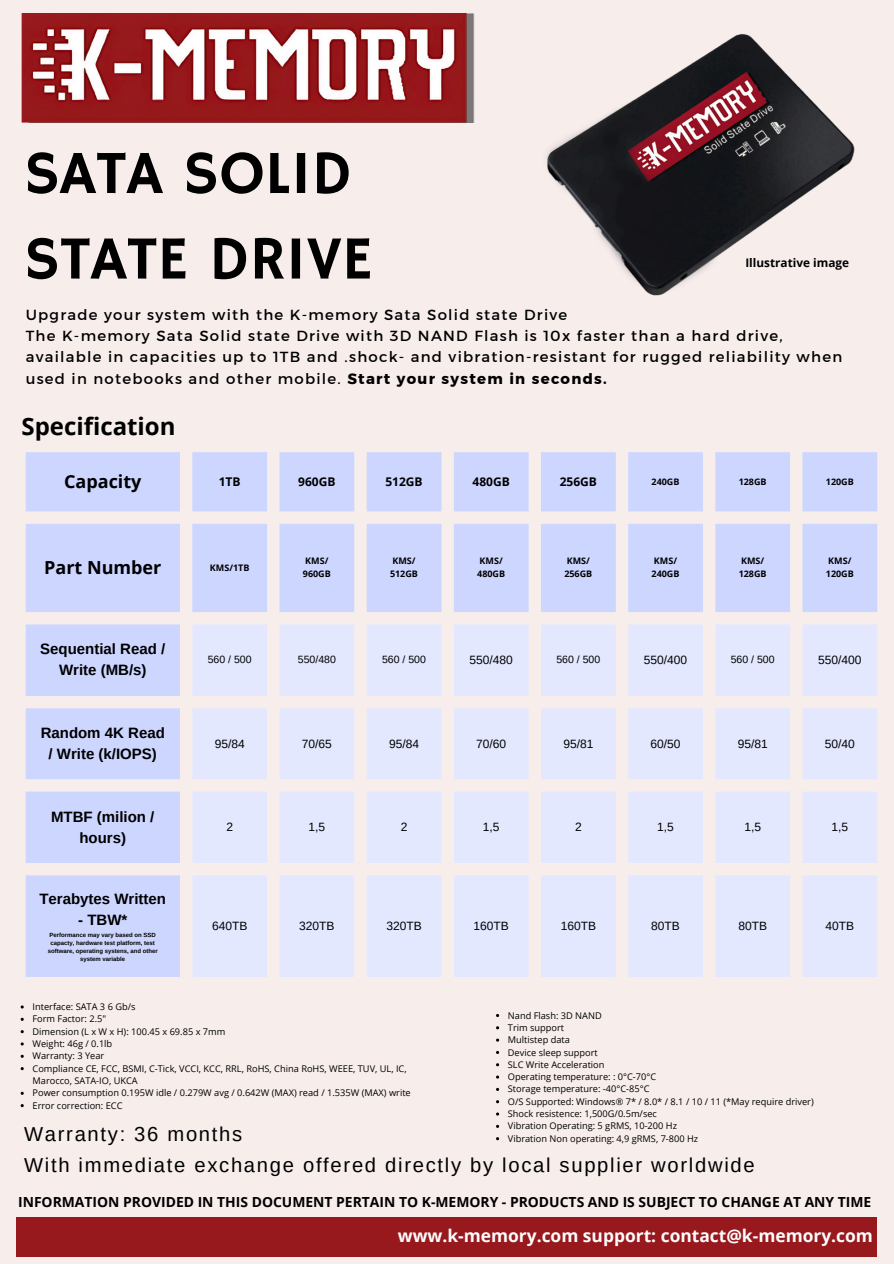
<style>
.page{position:relative;width:894px;height:1264px;background:#fff}
.page>*{position:absolute;margin:0;border:0;box-sizing:border-box;transform-origin:0 0}
.t1{font:61.5px/85.5px "Hammersmith One";color:#000}
.t2{font:700 24px "Open Sans";color:#000}
.t3{font:20.25px/30.3px "Arimo";letter-spacing:.085em;color:#000}
.t4{font:700 18px "Open Sans";color:#000}
.t5{font:700 17.4px "Open Sans";color:#fefdfd}
.t6{font:700 15px/21px "Arimo";color:#000;text-align:center}
.t7{font:14.85px/21.3px "Kief Montaser Regular";letter-spacing:.085em;color:#000}
.t8{font:700 13.95px "Open Sans";color:#000}
.t9{font:12px "Arimo";color:#000}
.t10{font:700 12px "Open Sans";color:#000}
.t11{font:700 11.85px "Open Sans";color:#000}
.t12{font:10.5px "Arimo";color:#000}
.t13{font:9.3px/12.3px "Open Sans";color:#000}
.t14{font:700 9px "Open Sans";color:#000}
.t15{font:700 6px/7.9px "Arimo";color:#000;text-align:center}
.s1{font-family:"Kief Montaser Bold"}
</style>
<div class="page">
<div style="left:0;top:0;width:893px;height:1263px;background:#f7eeec"></div>
<svg style="left:26px;top:452px;width:851px;height:524px;fill:#cdd6ff"></svg>
<svg style="left:192px;top:624px;width:685px;height:352px;fill:#e3e8ff"></svg>
<div style="left:16px;top:1217px;width:861px;height:39px;background:#98191d"></div>
<img style="left:21px;top:13px;width:454px;height:109px">
<img style="left:546px;top:34px;width:309px;height:262px">
<p class="t1" style="left:24px;top:133px;width:350px">SATA SOLID<br>STATE DRIVE</p>
<h3 class="t11" style="left:745px;top:254px;width:105px">Illustrative image</h3>
<p class="t7" style="left:26px;top:303px;width:817px">Upgrade your system with the K-memory Sata Solid state Drive<br>The K-memory Sata Solid state Drive with 3D NAND Flash is 10x faster than a hard drive, available in capacities up to 1TB and .shock- and vibration-resistant for rugged reliability when used in notebooks and other mobile. <span class="s1">Start your system in seconds.</span></p>
<p class="t2" style="left:21px;top:409px;width:156px">Specification</p>
<p class="t4" style="left:64px;top:469px;width:79px">Capacity</p>
<h1 class="t10" style="left:219px;top:473px;width:23px">1TB</h1>
<p class="t10" style="left:298px;top:473px;width:39px">960GB</p>
<p class="t10" style="left:385px;top:473px;width:39px">512GB</p>
<h6 class="t10" style="left:472px;top:473px;width:39px">480GB</h6>
<h2 class="t10" style="left:559px;top:473px;width:39px">256GB</h2>
<p class="t14" style="left:651px;top:475px;width:29px">240GB</p>
<p class="t14" style="left:738px;top:475px;width:29px">128GB</p>
<p class="t14" style="left:825px;top:475px;width:29px">120GB</p>
<p class="t4" style="left:44px;top:555px;width:119px">Part Number</p>
<p class="t14" style="left:210px;top:561px;width:41px">KMS/1TB</p>
<p class="t14" style="left:305px;top:554px;width:25px">KMS/</p>
<p class="t14" style="left:303px;top:567px;width:29px">960GB</p>
<p class="t14" style="left:392px;top:554px;width:25px">KMS/</p>
<p class="t14" style="left:390px;top:567px;width:29px">512GB</p>
<p class="t14" style="left:479px;top:554px;width:25px">KMS/</p>
<p class="t14" style="left:477px;top:567px;width:29px">480GB</p>
<p class="t14" style="left:566px;top:554px;width:25px">KMS/</p>
<p class="t14" style="left:564px;top:567px;width:29px">256GB</p>
<p class="t14" style="left:653px;top:554px;width:25px">KMS/</p>
<p class="t14" style="left:651px;top:567px;width:29px">240GB</p>
<p class="t14" style="left:741px;top:554px;width:25px">KMS/</p>
<p class="t14" style="left:738px;top:567px;width:29px">128GB</p>
<p class="t14" style="left:828px;top:554px;width:25px">KMS/</p>
<p class="t14" style="left:825px;top:567px;width:29px">120GB</p>
<p class="t6" style="left:40px;top:638px;width:126px">Sequential Read /<br>Write (MB/s)</p>
<p class="t6" style="left:41px;top:722px;width:126px">Random 4K Read / Write (k/IOPS)</p>
<p class="t6" style="left:51px;top:805px;width:105px">MTBF (milion / hours)</p>
<p class="t6" style="left:39px;top:888px;width:128px">Terabytes Written</p>
<p class="t6" style="left:78px;top:909px;width:51px">- TBW*</p>
<p class="t15" style="left:48px;top:930px;width:111px">Performance may vary based on SSD capacty, hardware test platform, test software, operating systens, and other system variable</p>
<p class="t12" style="left:208px;top:654px;width:45px">560 / 500</p>
<p class="t12" style="left:298px;top:654px;width:39px">550/480</p>
<p class="t12" style="left:382px;top:654px;width:45px">560 / 500</p>
<p class="t9" style="left:469px;top:653px;width:45px">550/480</p>
<p class="t12" style="left:556px;top:654px;width:45px">560 / 500</p>
<p class="t9" style="left:643px;top:653px;width:45px">550/400</p>
<p class="t12" style="left:730px;top:654px;width:45px">560 / 500</p>
<p class="t9" style="left:817px;top:653px;width:45px">550/400</p>
<p class="t9" style="left:215px;top:736px;width:32px">95/84</p>
<p class="t9" style="left:302px;top:736px;width:32px">70/65</p>
<p class="t9" style="left:389px;top:736px;width:32px">95/84</p>
<p class="t9" style="left:476px;top:736px;width:32px">70/60</p>
<p class="t9" style="left:563px;top:736px;width:32px">95/81</p>
<p class="t9" style="left:650px;top:736px;width:32px">60/50</p>
<p class="t9" style="left:737px;top:736px;width:32px">95/81</p>
<p class="t9" style="left:824px;top:736px;width:32px">50/40</p>
<p class="t9" style="left:226px;top:820px;width:8px">2</p>
<p class="t9" style="left:308px;top:820px;width:18px">1,5</p>
<p class="t9" style="left:400px;top:820px;width:8px">2</p>
<p class="t9" style="left:482px;top:820px;width:18px">1,5</p>
<p class="t9" style="left:575px;top:820px;width:8px">2</p>
<p class="t9" style="left:657px;top:820px;width:18px">1,5</p>
<p class="t9" style="left:744px;top:820px;width:18px">1,5</p>
<p class="t9" style="left:831px;top:820px;width:18px">1,5</p>
<p class="t9" style="left:212px;top:918px;width:37px">640TB</p>
<p class="t9" style="left:299px;top:918px;width:37px">320TB</p>
<p class="t9" style="left:386px;top:918px;width:37px">320TB</p>
<p class="t9" style="left:473px;top:918px;width:37px">160TB</p>
<p class="t9" style="left:560px;top:918px;width:37px">160TB</p>
<p class="t9" style="left:651px;top:918px;width:30px">80TB</p>
<p class="t9" style="left:738px;top:918px;width:30px">80TB</p>
<p class="t9" style="left:825px;top:918px;width:30px">40TB</p>
<p class="t13" style="left:33px;top:1000px;width:104px">Interface: SATA 3 6 Gb/s</p>
<p class="t13" style="left:33px;top:1012px;width:75px">Form Factor: 2.5"</p>
<p class="t13" style="left:33px;top:1024px;width:194px">Dimension (L x W x H): 100.45 x 69.85 x 7mm</p>
<p class="t13" style="left:33px;top:1037px;width:81px">Weight: 46g / 0.1lb</p>
<p class="t13" style="left:33px;top:1049px;width:73px">Warranty: 3 Year</p>
<p class="t13" style="left:33px;top:1061px;width:375px">Compliance CE, FCC, BSMI, C-Tick, VCCI, KCC, RRL, RoHS, China RoHS, WEEE, TUV, UL, IC,<br>Marocco, SATA-IO, UKCA</p>
<p class="t13" style="left:33px;top:1086px;width:379px">Power consumption 0.195W idle / 0.279W avg / 0.642W (MAX) read / 1.535W (MAX) write</p>
<p class="t13" style="left:33px;top:1098px;width:92px">Error correction: ECC</p>
<p class="t13" style="left:507px;top:1008px;width:95px">Nand Flash: 3D NAND</p>
<p class="t13" style="left:507px;top:1021px;width:58px">Trim support</p>
<p class="t13" style="left:507px;top:1033px;width:63px">Multistep data</p>
<p class="t13" style="left:507px;top:1045px;width:91px">Device sleep support</p>
<p class="t13" style="left:507px;top:1058px;width:98px">SLC Write Acceleration</p>
<p class="t13" style="left:507px;top:1070px;width:150px">Operating temperature: : 0°C-70°C</p>
<p class="t13" style="left:507px;top:1082px;width:143px">Storage temperature: -40°C-85°C</p>
<p class="t13" style="left:507px;top:1095px;width:307px">O/S Supported: Windows® 7* / 8.0* / 8.1 / 10 / 11 (*May require driver)</p>
<p class="t13" style="left:507px;top:1107px;width:150px">Shock resistence: 1,500G/0.5m/sec</p>
<p class="t13" style="left:507px;top:1119px;width:170px">Vibration Operating: 5 gRMS, 10-200 Hz</p>
<p class="t13" style="left:507px;top:1131px;width:192px">Vibration Non operating: 4,9 gRMS, 7-800 Hz</p>
<p class="t3" style="left:24px;top:1119px;width:732px">Warranty: 36 months<br>With immediate exchange offered directly by local supplier worldwide</p>
<p class="t8" style="left:18px;top:1191px;width:854px">INFORMATION PROVIDED IN THIS DOCUMENT PERTAIN TO K-MEMORY - PRODUCTS AND IS SUBJECT TO CHANGE AT ANY TIME</p>
<p class="t5" style="left:398px;top:1223px;width:476px">www.k-memory.com support: contact@k-memory.com</p>
</div>
